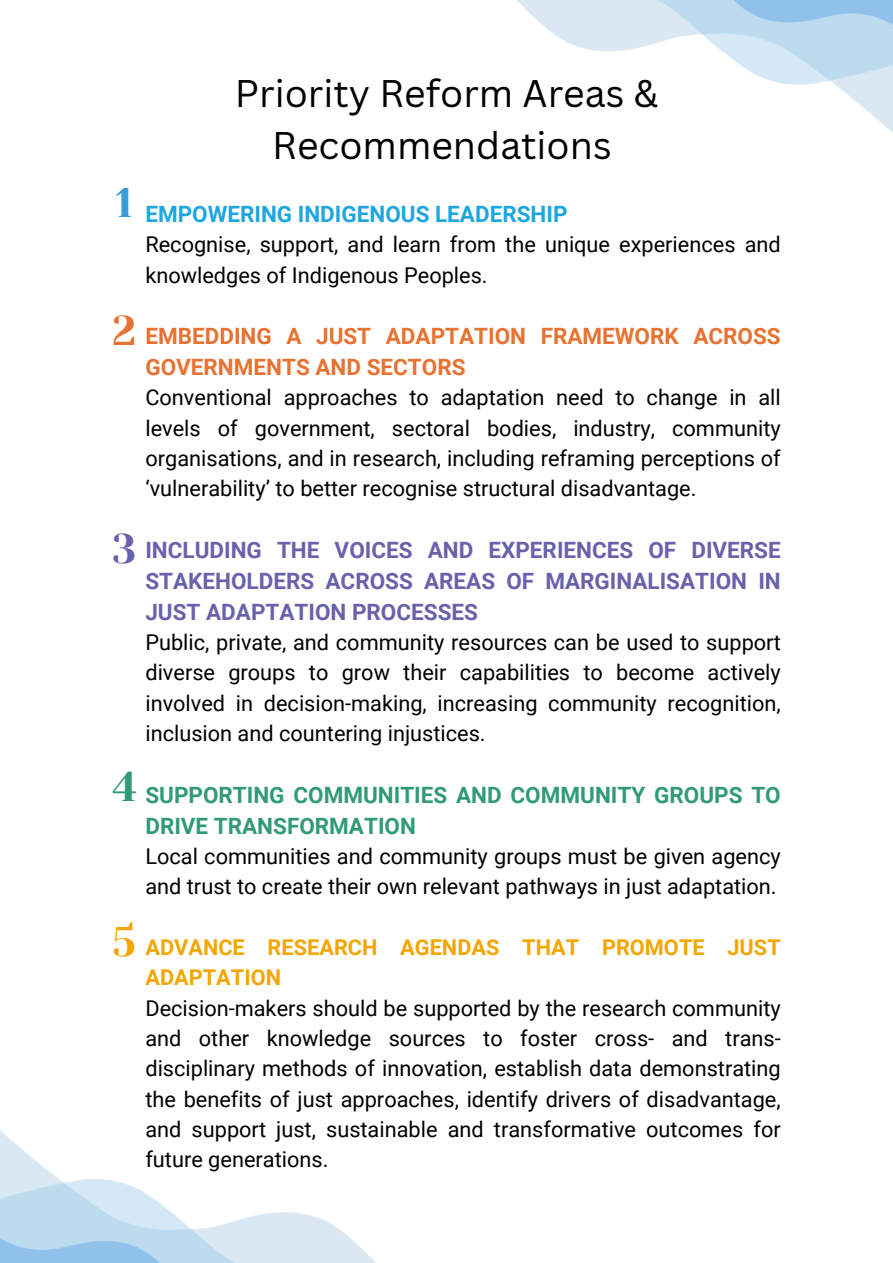
<style>
.page{position:relative;width:893px;height:1263px;background:#fff}
.page>*{position:absolute;margin:0;border:0;box-sizing:border-box;transform-origin:0 0}
.t1{font:41.25px "Yeseva One";color:#369ddd}
.t2{font:41.25px "Yeseva One";color:#f3a600}
.t3{font:41.25px "Yeseva One";color:#319b73}
.t4{font:41.25px "Yeseva One";color:#6762ab}
.t5{font:41.25px "Yeseva One";color:#e77231}
.t6{font:37.5px/52.3px "Canva Sans";color:#000;text-align:center}
.t7{font:700 22.5px/30.9px "Roboto";color:#6762ab;text-align:justify}
.t8{font:700 22.5px/30.9px "Roboto";color:#e77231}
.t9{font:700 22.5px/30.9px "Roboto";color:#319b73}
.t10{font:700 22.5px "Roboto";color:#1ea6e0}
.t11{font:21.75px/30.4px "Roboto";color:#000;text-align:justify}
.t12{font:700 21.75px/30.4px "Roboto";color:#f3a600}
</style>
<div class="page">
<img style="left:0;top:1130px;width:376px;height:133px">
<img style="left:517px;top:0;width:376px;height:133px">
<p class="t1" style="left:116px;top:179px;width:19px">1</p>
<p class="t5" style="left:112px;top:307px;width:25px">2</p>
<p class="t6" style="left:235px;top:66px;width:425px">Priority Reform Areas &amp;<br>Recommendations</p>
<p class="t10" style="left:145px;top:201px;width:424px">EMPOWERING INDIGENOUS LEADERSHIP</p>
<h1 class="t11" style="left:145px;top:229px;width:637px">Recognise, support, and learn from the unique experiences and knowledges of Indigenous Peoples.</h1>
<p class="t8" style="left:145px;top:321px;width:637px">EMBEDDING A JUST ADAPTATION FRAMEWORK ACROSS<br>GOVERNMENTS AND SECTORS</p>
<p class="t11" style="left:145px;top:382px;width:637px">Conventional approaches to adaptation need to change in all levels of government, sectoral bodies, industry, community organisations, and in research, including reframing perceptions of ‘vulnerability’ to better recognise structural disadvantage.</p>
<p class="t4" style="left:112px;top:526px;width:26px">3</p>
<p class="t7" style="left:145px;top:535px;width:637px">INCLUDING THE VOICES AND EXPERIENCES OF DIVERSE STAKEHOLDERS ACROSS AREAS OF MARGINALISATION IN JUST ADAPTATION PROCESSES</p>
<p class="t11" style="left:145px;top:627px;width:637px">Public, private, and community resources can be used to support diverse groups to grow their capabilities to become actively involved in decision-making, increasing community recognition, inclusion and countering injustices.</p>
<p class="t3" style="left:112px;top:763px;width:26px">4</p>
<p class="t9" style="left:145px;top:780px;width:637px">SUPPORTING COMMUNITIES AND COMMUNITY GROUPS TO<br>DRIVE TRANSFORMATION</p>
<p class="t11" style="left:145px;top:841px;width:637px">Local communities and community groups must be given agency and trust to create their own relevant pathways in just adaptation.</p>
<p class="t2" style="left:112px;top:919px;width:25px">5</p>
<p class="t12" style="left:145px;top:932px;width:637px">ADVANCE RESEARCH AGENDAS THAT PROMOTE JUST<br>ADAPTATION</p>
<p class="t11" style="left:145px;top:993px;width:637px">Decision-makers should be supported by the research community and other knowledge sources to foster cross- and trans&shy;disciplinary methods of innovation, establish data demonstrating the benefits of just approaches, identify drivers of disadvantage, and support just, sustainable and transformative outcomes for future generations.</p>
</div>
